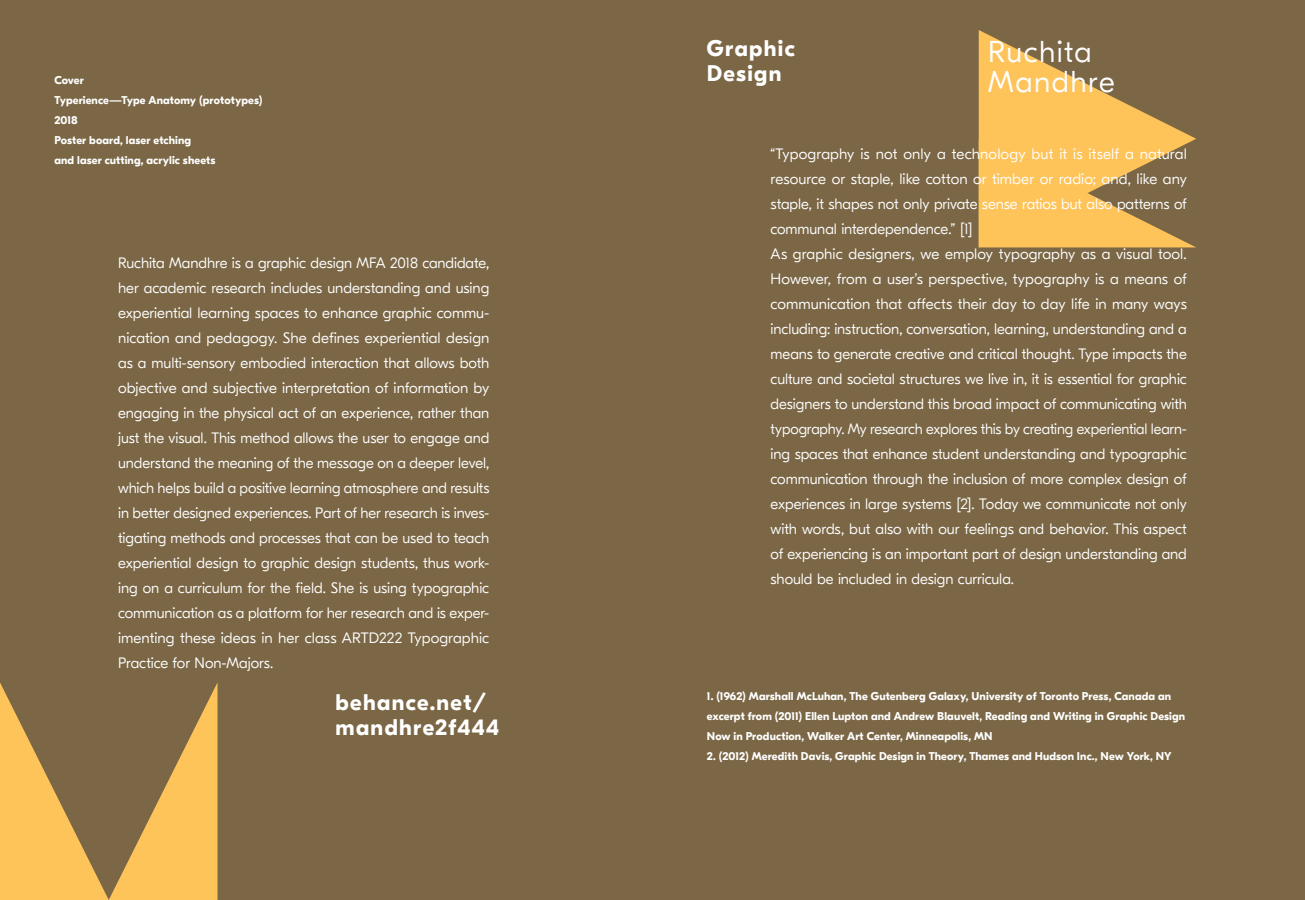
<style>
.page{position:relative;width:1305px;height:900px;background:#7b6746}
.page>*{position:absolute;margin:0;border:0;box-sizing:border-box;transform-origin:0 0}
.t1{font:300 30px/30px "GT Eesti Pro Display";letter-spacing:.05em;color:#fff}
.t2{font:700 22.5px/25px "GT Eesti Pro Display";letter-spacing:.06em;color:#fff}
.t3{font:300 15px/25px "GT Eesti Pro Display";letter-spacing:-.005em;color:#fff;text-align:justify}
.t4{font:700 11.25px/20px "GT Eesti Pro Display";letter-spacing:.01em;color:#fff}
</style>
<div class="page">
<svg style="left:979px;top:30px;width:217px;height:218px;fill:#fec45a"></svg>
<svg style="left:0;top:683px;width:217px;height:217px"></svg>
<p class="t4" style="left:54px;top:71px;width:210px">Cover<br>Typerience—Type Anatomy (prototypes)<br>2018<br>Poster board, laser etching<br>and laser cutting, acrylic sheets</p>
<p class="t3" style="left:118px;top:251px;width:373px">Ruchita Mandhre is a graphic design MFA 2018 candidate, her academic research includes understanding and using experiential learning spaces to enhance graphic commu&shy;nication and pedagogy. She defines experiential design as a multi-sensory embodied interaction that allows both objective and subjective interpretation of information by engaging in the physical act of an experience, rather than just the visual. This method allows the user to engage and understand the meaning of the message on a deeper level, which helps build a positive learning atmosphere and results in better designed experiences. Part of her research is inves&shy;tigating methods and processes that can be used to teach experiential design to graphic design students, thus work&shy;ing on a curriculum for the field. She is using typographic communication as a platform for her research and is exper&shy;imenting these ideas in her class ARTD222 Typographic Practice for Non-Majors.</p>
<h2 class="t2" style="left:336px;top:690px;width:165px">behance.net/ mandhre2f444</h2>
<h2 class="t2" style="left:707px;top:36px;width:89px">Graphic<br>Design</h2>
<h1 class="t1" style="left:988px;top:37px;width:128px">Ruchita<br>Mandhre</h1>
<p class="t3" style="left:771px;top:142px;width:418px;text-align:left">“Typography is not only a technology but it is itself a natural resource or staple, like cotton or timber or radio; and, like any staple, it shapes not only private sense ratios but also patterns of communal interdependence.” [1]<br>As graphic designers, we employ typography as a visual tool.<br>However, from a user’s perspective, typography is a means of communication that affects their day to day life in many ways including: instruction, conversation, learning, understanding and a means to generate creative and critical thought. Type impacts the culture and societal structures we live in, it is essential for graphic designers to understand this broad impact of communicating with typography. My research explores this by creating experiential learn&shy;ing spaces that enhance student understanding and typographic communication through the inclusion of more complex design of experiences in large systems [2]. Today we communicate not only with words, but also with our feelings and behavior. This aspect of experiencing is an important part of design understanding and should be included in design curricula.</p>
<p class="t4" style="left:707px;top:687px;width:480px">1. (1962) Marshall McLuhan, The Gutenberg Galaxy, University of Toronto Press, Canada an excerpt from (2011) Ellen Lupton and Andrew Blauvelt, Reading and Writing in Graphic Design<br>Now in Production, Walker Art Center, Minneapolis, MN</p>
<p class="t4" style="left:707px;top:747px;width:466px">2. (2012) Meredith Davis, Graphic Design in Theory, Thames and Hudson Inc., New York, NY</p>
</div>
